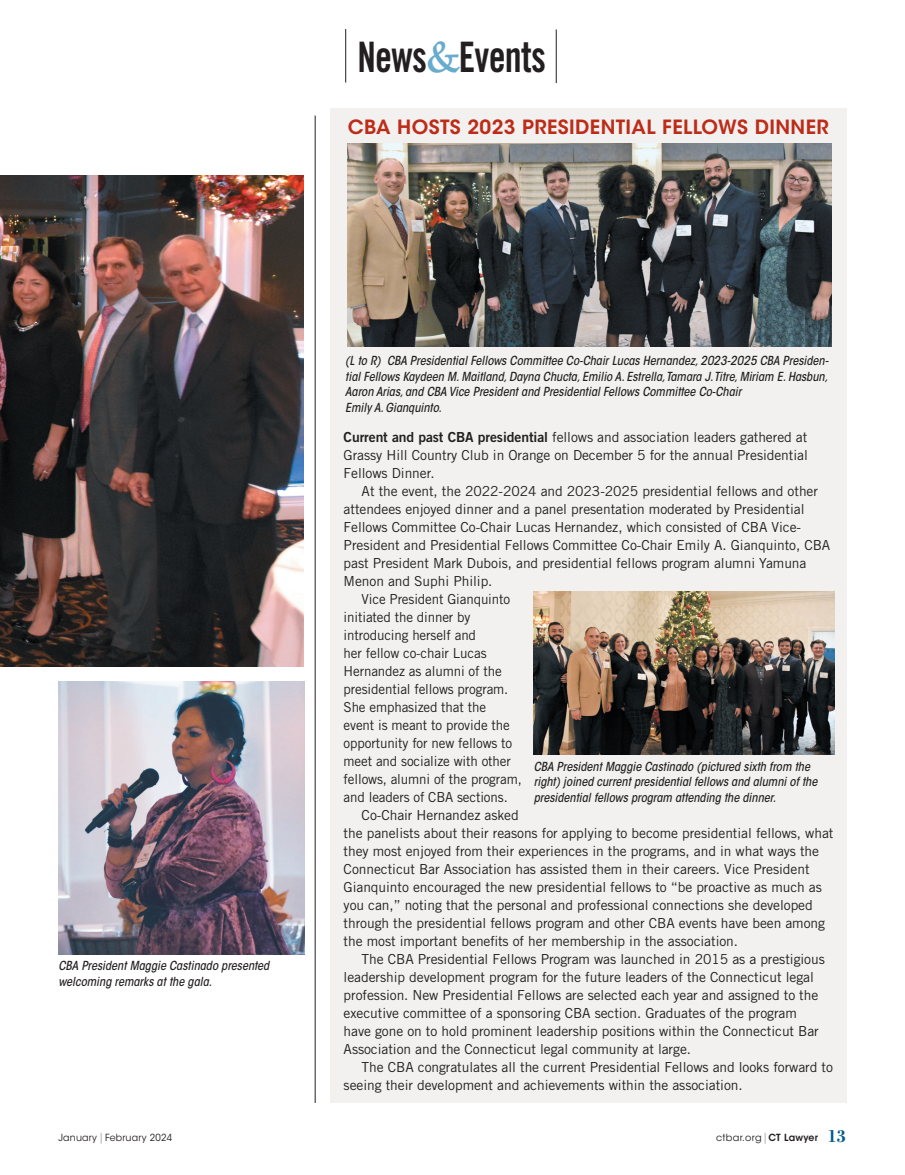
<style>
.page{position:relative;width:905px;height:1175px;background:#fff}
.page>*{position:absolute;margin:0;border:0;box-sizing:border-box;transform-origin:0 0}
.t1{font:43.5px "Trade Gothic LT Std Bd Cn 20";letter-spacing:-.02em;color:#231f20;scale:.88 1}
.t2{font:600 19.5px "ITC Avant Garde Std";letter-spacing:.02em;color:#bc2c18}
.t3{font:13.8px/18px "Trade Gothic LT Std";letter-spacing:-.005em;color:#231f20;text-align:justify}
.t4{font:italic 500 condensed 12.3px/15.8px "ITC Avant Garde Std";color:#231f20}
.t5{font:9.75px "ITC Avant Garde Std";letter-spacing:.025em;color:#231f20;scale:.96 1}
.t6{font:9.75px "ITC Avant Garde Std";letter-spacing:.025em;color:#231f20}
.s1{font-size:42px}
.s2{font-family:"Palatino LT Std";font-weight:500;font-size:44.1px;color:#67abcd}
.s3{font-family:"Trade Gothic LT Std Bd 2"}
.s4{font-weight:200;font-size:10.8px}
.s5{font-weight:600}
.s6{font-family:"Bodoni Std";font-weight:700;font-size:18px;color:#015a8d}
</style>
<div class="page">
<div style="left:330px;top:108px;width:516px;height:994px;background:#f2f1ef"></div>
<img style="left:0;top:176px;width:303px;height:490px">
<hr style="left:345px;top:29px;width:1px;height:54px;background:#231f20">
<hr style="left:556px;top:29px;width:1px;height:54px;background:#231f20">
<img style="left:58px;top:681px;width:247px;height:273px">
<hr style="left:315px;top:116px;width:1px;height:986px;background:#231f20">
<img style="left:348px;top:143px;width:483px;height:203px">
<img style="left:533px;top:591px;width:301px;height:163px">
<h1 class="t1" style="left:357px;top:30px;width:215px"><span class="s1">N</span>ews<span class="s2">&amp;</span><span class="s1">E</span>vents</h1>
<h2 class="t2" style="left:348px;top:115px;width:482px">CBA HOSTS 2023 PRESIDENTIAL FELLOWS DINNER</h2>
<p class="t4" style="left:58px;top:958px;width:212px">CBA President Maggie Castinado presented welcoming remarks at the gala.</p>
<p class="t4" style="left:345px;top:353px;width:485px">(L to R) CBA Presidential Fellows Committee Co-Chair Lucas Hernandez, 2023-2025 CBA Presiden&shy;tial Fellows Kaydeen M. Maitland, Dayna Chucta, Emilio A. Estrella, Tamara J. Titre, Miriam E. Hasbun, Aaron Arias, and CBA Vice President and Presidential Fellows Committee Co-Chair<br>Emily A. Gianquinto.</p>
<p class="t3" style="left:343px;top:428px;width:465px"><span class="s3">Current and past CBA presidential</span> fellows and association leaders gathered at Grassy Hill Country Club in Orange on December 5 for the annual Presidential Fellows Dinner.</p>
<p class="t3" style="left:361px;top:482px;width:458px">At the event, the 2022-2024 and 2023-2025 presidential fellows and other</p>
<p class="t3" style="left:343px;top:500px;width:462px">attendees enjoyed dinner and a panel presentation moderated by Presidential</p>
<p class="t3" style="left:343px;top:518px;width:459px">Fellows Committee Co-Chair Lucas Hernandez, which consisted of CBA Vice-</p>
<p class="t3" style="left:343px;top:536px;width:488px">President and Presidential Fellows Committee Co-Chair Emily A. Gianquinto, CBA</p>
<p class="t3" style="left:343px;top:554px;width:464px">past President Mark Dubois, and presidential fellows program alumni Yamuna</p>
<p class="t3" style="left:343px;top:572px;width:150px">Menon and Suphi Philip.</p>
<p class="t3" style="left:361px;top:590px;width:150px">Vice President Gianquinto</p>
<p class="t3" style="left:343px;top:608px;width:128px">initiated the dinner by</p>
<p class="t3" style="left:343px;top:626px;width:134px">introducing herself and</p>
<p class="t3" style="left:343px;top:644px;width:144px">her fellow co-chair Lucas</p>
<p class="t3" style="left:343px;top:662px;width:160px">Hernandez as alumni of the</p>
<p class="t3" style="left:343px;top:680px;width:166px">presidential fellows program.</p>
<p class="t3" style="left:343px;top:698px;width:144px">She emphasized that the</p>
<p class="t3" style="left:343px;top:716px;width:168px">event is meant to provide the</p>
<p class="t3" style="left:343px;top:734px;width:170px">opportunity for new fellows to</p>
<p class="t3" style="left:343px;top:752px;width:169px">meet and socialize with other</p>
<p class="t3" style="left:343px;top:770px;width:180px">fellows, alumni of the program,</p>
<p class="t3" style="left:343px;top:788px;width:166px">and leaders of CBA sections.</p>
<p class="t3" style="left:361px;top:806px;width:159px">Co-Chair Hernandez asked</p>
<p class="t3" style="left:343px;top:824px;width:491px">the panelists about their reasons for applying to become presidential fellows, what</p>
<p class="t3" style="left:343px;top:842px;width:477px">they most enjoyed from their experiences in the programs, and in what ways the</p>
<p class="t3" style="left:343px;top:860px;width:467px">Connecticut Bar Association has assisted them in their careers. Vice President</p>
<p class="t3" style="left:343px;top:878px;width:480px">Gianquinto encouraged the new presidential fellows to “be proactive as much as</p>
<p class="t3" style="left:343px;top:896px;width:470px">you can,” noting that the personal and professional connections she developed</p>
<p class="t3" style="left:343px;top:914px;width:483px">through the presidential fellows program and other CBA events have been among</p>
<p class="t3" style="left:343px;top:932px;width:396px">the most important benefits of her membership in the association.</p>
<p class="t3" style="left:361px;top:950px;width:464px">The CBA Presidential Fellows Program was launched in 2015 as a prestigious</p>
<p class="t3" style="left:343px;top:968px;width:471px">leadership development program for the future leaders of the Connecticut legal</p>
<p class="t3" style="left:343px;top:986px;width:476px">profession. New Presidential Fellows are selected each year and assigned to the</p>
<p class="t3" style="left:343px;top:1004px;width:454px">executive committee of a sponsoring CBA section. Graduates of the program</p>
<p class="t3" style="left:343px;top:1022px;width:476px">have gone on to hold prominent leadership positions within the Connecticut Bar</p>
<p class="t3" style="left:343px;top:1040px;width:349px">Association and the Connecticut legal community at large.</p>
<p class="t3" style="left:361px;top:1058px;width:473px">The CBA congratulates all the current Presidential Fellows and looks forward to</p>
<p class="t3" style="left:343px;top:1076px;width:400px">seeing their development and achievements within the association.</p>
<p class="t4" style="left:534px;top:758px;width:285px">CBA President Maggie Castinado (pictured sixth from the right) joined current presidential fellows and alumni of the presidential fellows program attending the dinner.</p>
<p class="t5" style="left:58px;top:1131px;width:120px">January <span class="s4">|</span>February 2024</p>
<p class="t6" style="left:716px;top:1131px;width:132px">ctbar.org<span class="s4">|</span><span class="s5">CT Lawyer</span> <span class="s6">13</span></p>
</div>
